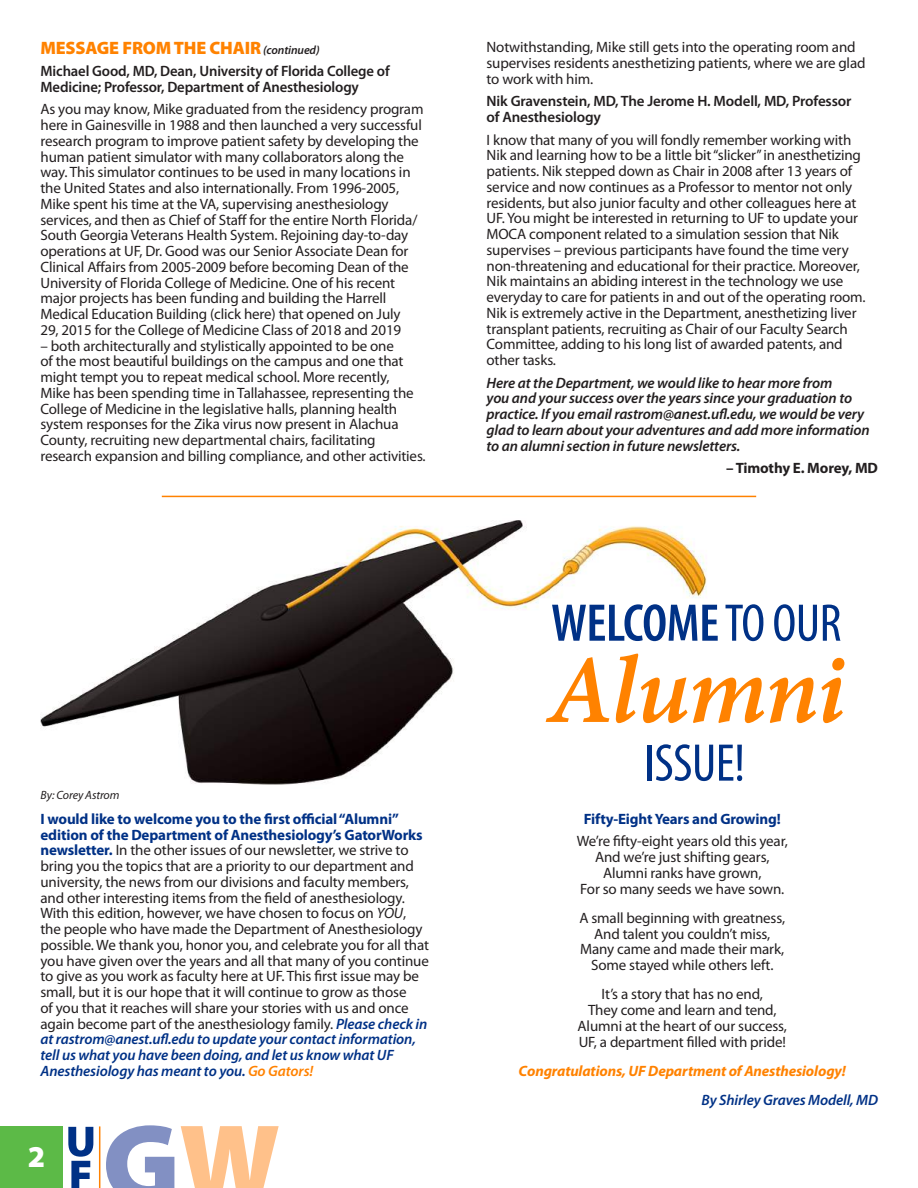
<style>
.page{position:relative;width:918px;height:1188px;background:#fff}
.page>*{position:absolute;margin:0;border:0;box-sizing:border-box;transform-origin:0 0}
.t1{font:97.35px "Minion Pro Semibold It Capt";letter-spacing:-.025em;color:#ff8200}
.t2{font:600 condensed 53.4px "Myriad Pro";letter-spacing:-.01em;color:#003186}
.t3{font:condensed 53.4px "Myriad Pro";letter-spacing:-.01em;color:#003186}
.t4{font:900 30.45px "Myriad Pro";color:#fff}
.t5{font:900 18px "Myriad Pro";letter-spacing:-.01em;color:#ff8200}
.t6{font:15px/15.8px "Myriad Pro";letter-spacing:-.01em;color:#231f20}
.t7{font:italic 600 15px/15.8px "Myriad Pro";letter-spacing:-.01em;color:#231f20}
.t8{font:600 15px/15.8px "Myriad Pro";letter-spacing:-.01em;color:#231f20}
.t9{font:italic 700 15px "Myriad Pro";letter-spacing:-.01em;color:#ff8200}
.t10{font:700 15px "Myriad Pro";letter-spacing:-.01em;color:#003186}
.t11{font:italic 600 15px "Myriad Pro";letter-spacing:-.01em;color:#003186}
.t12{font:700 15px "Myriad Pro";letter-spacing:-.01em;color:#231f20}
.t13{font:italic 12px "Myriad Pro";letter-spacing:-.01em;color:#231f20}
.s1{font-weight:600;font-style:italic;font-size:12px;color:#231f20}
.s2{font-weight:400}
.s3{font-weight:700;color:#003186}
.s4{font-style:italic}
.s5{font-weight:600;font-style:italic;color:#003186}
.s6{font-weight:600;font-style:italic;color:#ff8200}
</style>
<div class="page">
<div style="left:0;top:1126px;width:63px;height:62px;background:#5cba47"></div>
<svg style="left:106px;top:1125px;width:68px;height:63px"></svg>
<svg style="left:181px;top:1126px;width:98px;height:62px"></svg>
<hr style="left:99px;top:1126px;width:1px;height:62px;background:#ff8200">
<svg style="left:68px;top:1127px;width:25px;height:61px"></svg>
<img style="left:40px;top:520px;width:667px;height:265px">
<hr style="left:162px;top:496px;width:594px;height:1px;background:#ff8200">
<p class="t5" style="left:40px;top:38px;width:281px">MESSAGE FROM THE CHAIR <span class="s1">(continued)</span></p>
<p class="t8" style="left:40px;top:63px;width:351px">Michael Good, MD, Dean, University of Florida College of<br>Medicine; Professor, Department of Anesthesiology</p>
<p class="t6" style="left:40px;top:102px;width:385px">As you may know, Mike graduated from the residency program here in Gainesville in 1988 and then launched a very successful research program to improve patient safety by developing the human patient simulator with many collaborators along the way. This simulator continues to be used in many locations in the United States and also internationally. From 1996-2005, Mike spent his time at the VA, supervising anesthesiology services, and then as Chief of Staff for the entire North Florida/ South Georgia Veterans Health System. Rejoining day-to-day operations at UF, Dr. Good was our Senior Associate Dean for Clinical Affairs from 2005-2009 before becoming Dean of the University of Florida College of Medicine. One of his recent major projects has been funding and building the Harrell Medical Education Building (click here) that opened on July<br>29, 2015 for the College of Medicine Class of 2018 and 2019</p>
<p class="t6" style="left:40px;top:338px;width:387px">– both architecturally and stylistically appointed to be one<br>of the most beautiful buildings on the campus and one that might tempt you to repeat medical school. More recently,<br>Mike has been spending time in Tallahassee, representing the College of Medicine in the legislative halls, planning health system responses for the Zika virus now present in Alachua County, recruiting new departmental chairs, facilitating research expansion and billing compliance, and other activities.</p>
<p class="t13" style="left:40px;top:788px;width:80px">By: Corey Astrom</p>
<p class="t6" style="left:487px;top:40px;width:381px">Notwithstanding, Mike still gets into the operating room and supervises residents anesthetizing patients, where we are glad to work with him.</p>
<p class="t8" style="left:487px;top:94px;width:366px">Nik Gravenstein, MD, The Jerome H. Modell, MD, Professor of Anesthesiology</p>
<p class="t6" style="left:487px;top:132px;width:381px">I know that many of you will fondly remember working with Nik and learning how to be a little bit “slicker” in anesthetizing patients. Nik stepped down as Chair in 2008 after 13 years of service and now continues as a Professor to mentor not only residents, but also junior faculty and other colleagues here at UF. You might be interested in returning to UF to update your MOCA component related to a simulation session that Nik supervises – previous participants have found the time very non-threatening and educational for their practice. Moreover, Nik maintains an abiding interest in the technology we use everyday to care for patients in and out of the operating room.<br>Nik is extremely active in the Department, anesthetizing liver transplant patients, recruiting as Chair of our Faculty Search Committee, adding to his long list of awarded patents, and other tasks.</p>
<p class="t7" style="left:487px;top:375px;width:385px">Here at the Department, we would like to hear more from<br>you and your success over the years since your graduation to practice. If you email rastrom@anest.ufl.edu, we would be very glad to learn about your adventures and add more information to an alumni section in future newsletters.</p>
<p class="t12" style="left:726px;top:460px;width:153px">– Timothy E. Morey, MD</p>
<h2 class="t2" style="left:551px;top:594px;width:292px">WELCOME <span class="s2">TO OUR</span></h2>
<h1 class="t1" style="left:547px;top:632px;width:300px">Alumni</h1>
<h2 class="t3" style="left:644px;top:734px;width:102px">ISSUE!</h2>
<p class="t6" style="left:40px;top:811px;width:390px"><span class="s3">I would like to welcome you to the first official “Alumni” edition of the Department of Anesthesiology’s GatorWorks newsletter.</span> In the other issues of our newsletter, we strive to bring you the topics that are a priority to our department and university, the news from our divisions and faculty members, and other interesting items from the field of anesthesiology.<br>With this edition, however, we have chosen to focus on <span class="s4">YOU</span>, the people who have made the Department of Anesthesiology possible. We thank you, honor you, and celebrate you for all that you have given over the years and all that many of you continue to give as you work as faculty here at UF. This first issue may be small, but it is our hope that it will continue to grow as those<br>of you that it reaches will share your stories with us and once again become part of the anesthesiology family. <span class="s5">Please check in at rastrom@anest.ufl.edu to update your contact information, tell us what you have been doing, and let us know what UF Anesthesiology has meant to you.</span> <span class="s6">Go Gators!</span></p>
<p class="t10" style="left:584px;top:810px;width:198px">Fifty-Eight Years and Growing!</p>
<p class="t6" style="left:577px;top:834px;width:212px;text-align:center">We’re fifty-eight years old this year,<br>And we’re just shifting gears,<br>Alumni ranks have grown,<br>For so many seeds we have sown.</p>
<p class="t6" style="left:579px;top:910px;width:207px;text-align:center">A small beginning with greatness,<br>And talent you couldn’t miss,<br>Many came and made their mark,<br>Some stayed while others left.</p>
<p class="t6" style="left:578px;top:987px;width:211px;text-align:center">It’s a story that has no end,<br>They come and learn and tend,<br>Alumni at the heart of our success,<br>UF, a department filled with pride!</p>
<p class="t9" style="left:519px;top:1063px;width:329px">Congratulations, UF Department of Anesthesiology!</p>
<p class="t11" style="left:702px;top:1092px;width:178px">By Shirley Graves Modell, MD</p>
<h3 class="t4" style="left:28px;top:1139px;width:19px">2</h3>
</div>
